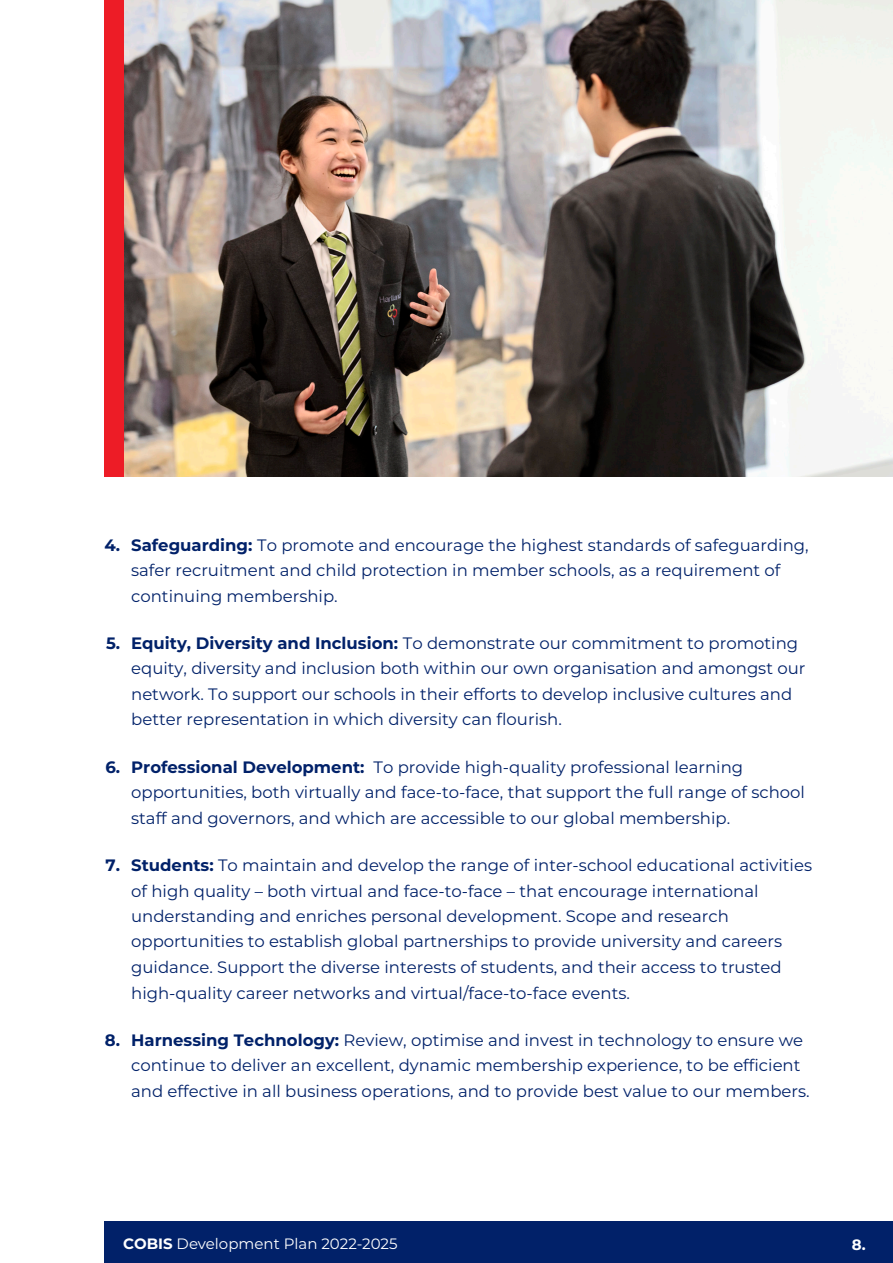
<style>
.page{position:relative;width:893px;height:1263px;background:#fff}
.page>*{position:absolute;margin:0;border:0;box-sizing:border-box;transform-origin:0 0}
.t1{font:16.5px/25.5px "Montserrat";color:#012169}
.t2{font:15px "Montserrat";color:#fff}
.t3{font:700 15px "Montserrat";color:#fff}
.s1{font-weight:700}
</style>
<div class="page">
<img style="left:123px;top:0;width:770px;height:476px">
<div style="left:104px;top:1222px;width:789px;height:41px;background:#012169"></div>
<div style="left:104px;top:0;width:19px;height:476px;background:#ed1c26"></div>
<p class="t1" style="left:131px;top:532px;width:679px;text-indent:-27px"><span class="s1">4. Safeguarding:</span> To promote and encourage the highest standards of safeguarding, safer recruitment and child protection in member schools, as a requirement of continuing membership.</p>
<p class="t1" style="left:131px;top:630px;width:676px;line-height:25px;text-indent:-25px"><span class="s1">5. Equity, Diversity and Inclusion:</span> To demonstrate our commitment to promoting equity, diversity and inclusion both within our own organisation and amongst our network. To support our schools in their efforts to develop inclusive cultures and better representation in which diversity can flourish.</p>
<p class="t1" style="left:131px;top:754px;width:675px;text-indent:-26px"><span class="s1">6. Professional Development:</span> To provide high-quality professional learning opportunities, both virtually and face-to-face, that support the full range of school staff and governors, and which are accessible to our global membership.</p>
<p class="t1" style="left:131px;top:852px;width:682px;text-indent:-26px"><span class="s1">7. Students:</span> To maintain and develop the range of inter-school educational activities of high quality – both virtual and face-to-face – that encourage international understanding and enriches personal development. Scope and research opportunities to establish global partnerships to provide university and careers guidance. Support the diverse interests of students, and their access to trusted high-quality career networks and virtual/face-to-face events.</p>
<p class="t1" style="left:131px;top:1027px;width:680px;text-indent:-26px"><span class="s1">8. Harnessing Technology:</span> Review, optimise and invest in technology to ensure we continue to deliver an excellent, dynamic membership experience, to be efficient and effective in all business operations, and to provide best value to our members.</p>
<p class="t2" style="left:123px;top:1233px;width:276px"><span class="s1">COBIS</span> Development Plan 2022-2025</p>
<p class="t3" style="left:852px;top:1234px;width:15px">8.</p>
</div>
